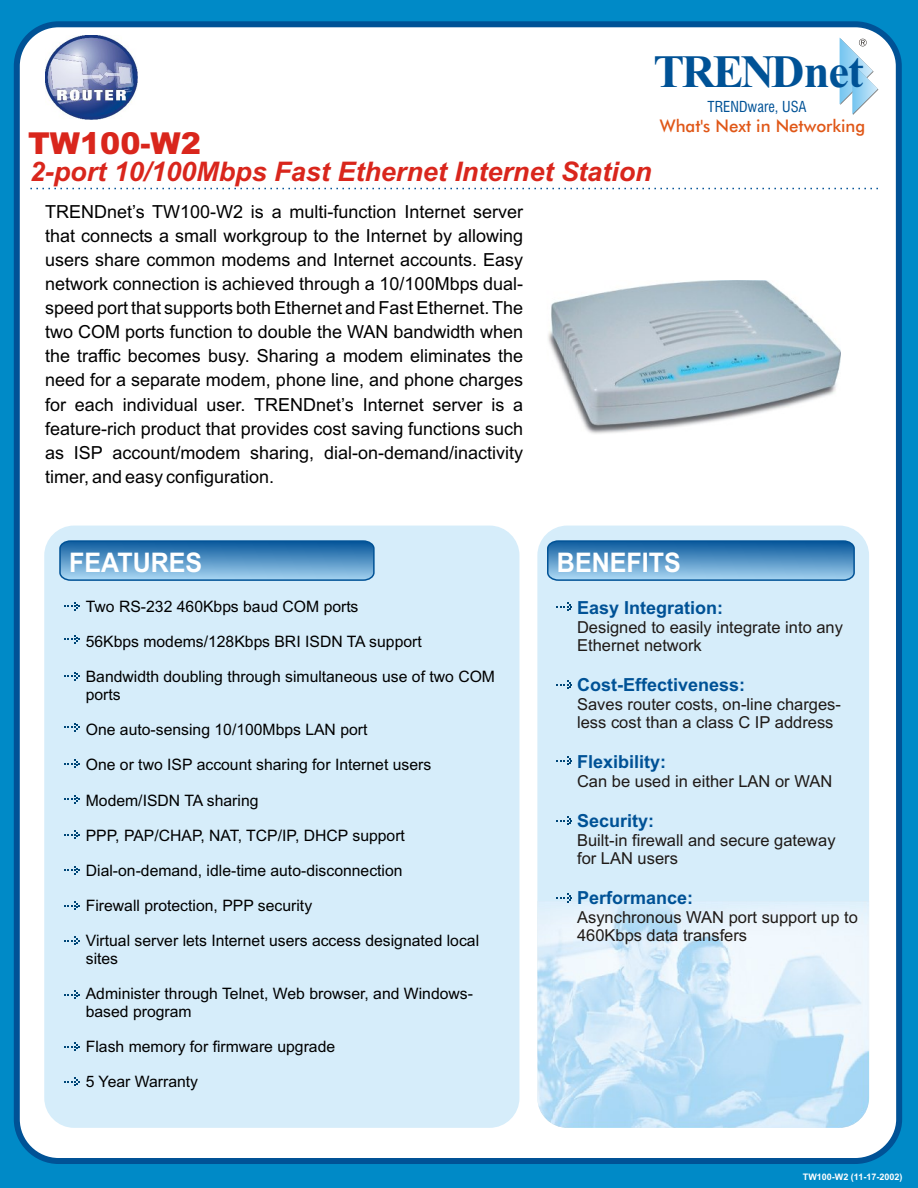
<style>
.page{position:relative;width:918px;height:1188px;background:#008ac7}
.page>*{position:absolute;margin:0;border:0;box-sizing:border-box;transform-origin:0 0}
.t1{font:700 46.35px "Times New Roman";letter-spacing:-.05em;color:#005296}
.t2{font:900 30.3px "Arial";color:#d9261c}
.t3{font:italic 700 27px "Arial";color:#d9261c}
.t4{font:700 27px "Arial";color:#fff;scale:.93 1}
.t5{font:18px/24.2px "Arial";color:#000;text-align:justify}
.t6{font:700 18px "Arial";color:#005296}
.t7{font:17.4px "Futura Md BT";color:#e05717}
.t8{font:16.5px/18.5px "Arial";color:#1f1a17}
.t9{font:15.75px/17.5px "Arial";color:#000}
.t10{font:700 14.7px "Swis 721 Cn BT";color:#005296}
.t11{font:700 9px "Arial";color:#fff}
</style>
<div class="page">
<div style="left:14px;top:21px;width:888px;height:1143px;background:#fff;border:6px solid #005296;border-radius:42px"></div>
<div style="left:537px;top:526px;width:332px;height:602px;background:#d6edfa;border-radius:30px"></div>
<img style="left:537px;top:902px;width:332px;height:226px">
<div style="left:44px;top:526px;width:475px;height:602px;background:#d6edfa;border-radius:30px"></div>
<svg style="left:64px;top:602px;width:16px;height:9px"></svg>
<svg style="left:547px;top:540px;width:308px;height:41px;background:#5392c4"></svg>
<svg style="left:59px;top:540px;width:316px;height:41px;background:#5392c4"></svg>
<svg style="left:556px;top:602px;width:16px;height:9px"></svg>
<svg style="left:30px;top:188px;width:848px;height:1px"></svg>
<img style="left:548px;top:280px;width:292px;height:154px">
<svg style="left:556px;top:680px;width:16px;height:9px"></svg>
<svg style="left:556px;top:756px;width:16px;height:9px"></svg>
<svg style="left:556px;top:816px;width:16px;height:9px"></svg>
<svg style="left:556px;top:893px;width:16px;height:9px"></svg>
<svg style="left:64px;top:635px;width:16px;height:9px"></svg>
<svg style="left:64px;top:672px;width:16px;height:9px"></svg>
<svg style="left:64px;top:723px;width:16px;height:9px"></svg>
<svg style="left:64px;top:759px;width:16px;height:9px"></svg>
<svg style="left:64px;top:795px;width:16px;height:9px"></svg>
<svg style="left:64px;top:830px;width:16px;height:9px"></svg>
<svg style="left:64px;top:866px;width:16px;height:9px"></svg>
<svg style="left:64px;top:901px;width:16px;height:9px"></svg>
<svg style="left:64px;top:936px;width:16px;height:9px"></svg>
<svg style="left:64px;top:990px;width:16px;height:9px"></svg>
<svg style="left:64px;top:1042px;width:16px;height:9px"></svg>
<svg style="left:64px;top:1077px;width:16px;height:9px"></svg>
<img style="left:46px;top:35px;width:92px;height:85px">
<svg style="left:840px;top:38px;width:38px;height:77px"></svg>
<h1 class="t1" style="left:653px;top:55px;width:212px">TRENDnet</h1>
<p class="t10" style="left:708px;top:100px;width:101px">TRENDware, USA</p>
<p class="t7" style="left:660px;top:119px;width:207px">What's Next in Networking</p>
<h2 class="t2" style="left:28px;top:132px;width:175px">TW100-W2</h2>
<h3 class="t3" style="left:30px;top:162px;width:623px">2-port 10/100Mbps Fast Ethernet Internet Station</h3>
<p class="t5" style="left:45px;top:201px;width:480px">TRENDnet’s TW100-W2 is a multi-function Internet server that connects a small workgroup to the Internet by allowing users share common modems and Internet accounts. Easy network connection is achieved through a 10/100Mbps dual&shy;speed port that supports both Ethernet and Fast Ethernet. The two COM ports function to double the WAN bandwidth when the traffic becomes busy. Sharing a modem eliminates the need for a separate modem, phone line, and phone charges for each individual user. TRENDnet’s Internet server is a feature-rich product that provides cost saving functions such as ISP account/modem sharing, dial-on-demand/inactivity timer, and easy configuration.</p>
<h3 class="t4" style="left:69px;top:552px;width:145px">FEATURES</h3>
<h3 class="t4" style="left:557px;top:552px;width:135px">BENEFITS</h3>
<p class="t6" style="left:577px;top:601px;width:148px">Easy Integration:</p>
<p class="t9" style="left:86px;top:599px;width:274px">Two RS-232 460Kbps baud COM ports</p>
<p class="t9" style="left:86px;top:634px;width:338px">56Kbps modems/128Kbps BRI ISDN TA support</p>
<p class="t9" style="left:86px;top:670px;width:411px">Bandwidth doubling through simultaneous use of two COM ports</p>
<p class="t9" style="left:86px;top:722px;width:283px">One auto-sensing 10/100Mbps LAN port</p>
<p class="t9" style="left:86px;top:758px;width:347px">One or two ISP account sharing for Internet users</p>
<p class="t9" style="left:86px;top:793px;width:174px">Modem/ISDN TA sharing</p>
<p class="t9" style="left:86px;top:828px;width:321px">PPP, PAP/CHAP, NAT, TCP/IP, DHCP support</p>
<p class="t9" style="left:86px;top:863px;width:318px">Dial-on-demand, idle-time auto-disconnection</p>
<p class="t9" style="left:86px;top:898px;width:228px">Firewall protection, PPP security</p>
<p class="t9" style="left:86px;top:933px;width:395px">Virtual server lets Internet users access designated local sites</p>
<p class="t9" style="left:86px;top:986px;width:389px">Administer through Telnet, Web browser, and Windows&shy;based program</p>
<p class="t9" style="left:86px;top:1039px;width:251px">Flash memory for firmware upgrade</p>
<p class="t9" style="left:86px;top:1074px;width:114px">5 Year Warranty</p>
<p class="t8" style="left:577px;top:619px;width:267px">Designed to easily integrate into any<br>Ethernet network</p>
<p class="t6" style="left:577px;top:678px;width:170px">Cost-Effectiveness:</p>
<p class="t8" style="left:577px;top:696px;width:265px">Saves router costs, on-line charges&shy;less cost than a class C IP address</p>
<p class="t6" style="left:577px;top:755px;width:91px">Flexibility:</p>
<p class="t8" style="left:577px;top:773px;width:257px">Can be used in either LAN or WAN</p>
<p class="t6" style="left:577px;top:814px;width:79px">Security:</p>
<p class="t8" style="left:577px;top:832px;width:260px">Built-in firewall and secure gateway for LAN users</p>
<p class="t6" style="left:577px;top:891px;width:118px">Performance:</p>
<p class="t8" style="left:577px;top:909px;width:282px">Asynchronous WAN port support up to<br>460Kbps data transfers</p>
<p class="t11" style="left:803px;top:1173px;width:101px">TW100-W2 (11-17-2002)</p>
</div>
